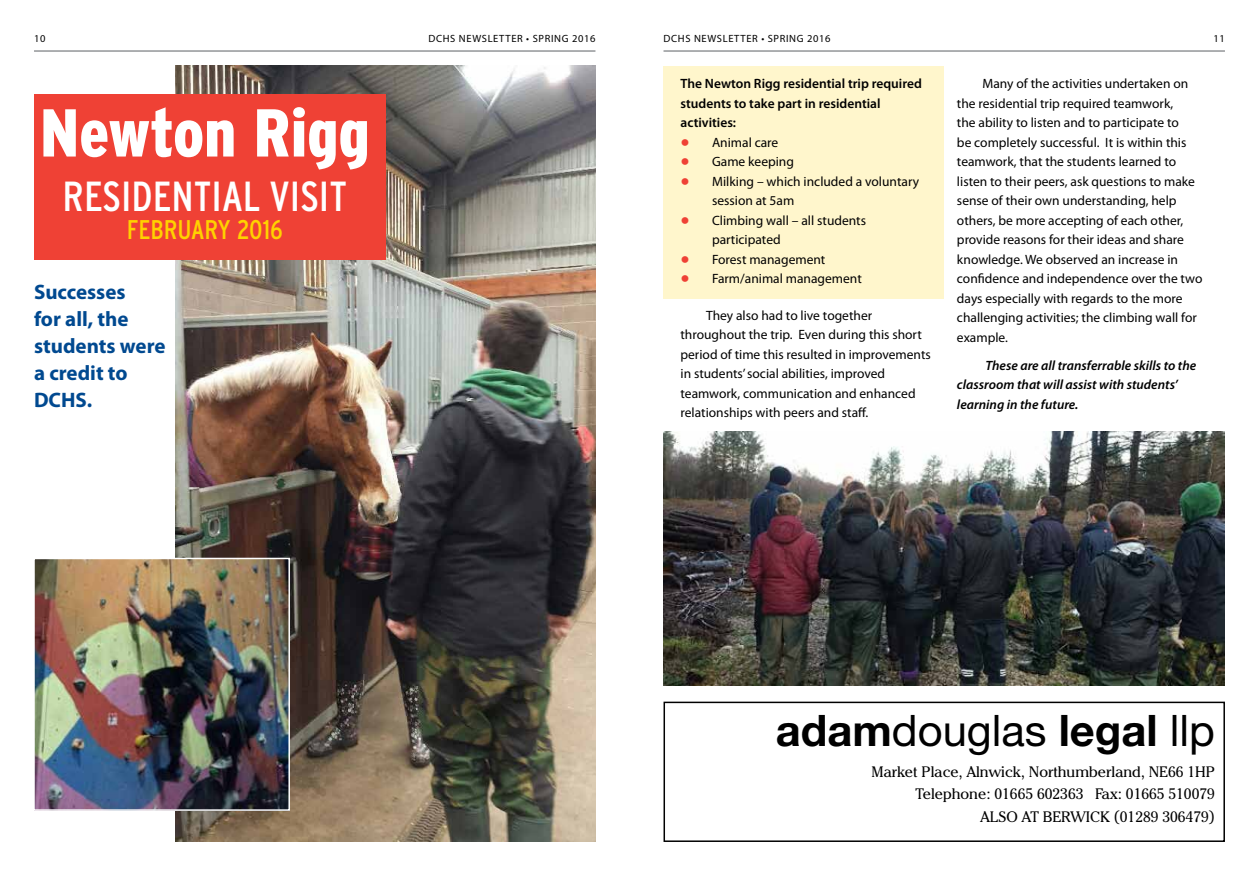
<style>
.page{position:relative;width:1259px;height:893px;background:#fff}
.page>*{position:absolute;margin:0;border:0;box-sizing:border-box;transform-origin:0 0}
.t1{font:900 condensed 67.5px "Interstate";color:#fff}
.t2{font:43.5px "Helvetica Neue CELT";color:#000}
.t3{font:condensed 42px "Interstate";color:#fff}
.t4{font:condensed 27px "Interstate";color:#ffd200}
.t5{font:700 21px/27px "Myriad Pro";color:#004990}
.t6{font:15px/22.5px "Cheltenham IT Cby BT";color:#000;text-align:right}
.t7{font:13.5px/19.5px "Myriad Pro";color:#000}
.t8{font:italic 600 13.5px/19.5px "Myriad Pro";color:#000}
.t9{font:600 13.5px/19.5px "Myriad Pro";color:#000}
.t10{font:13.5px "Newspaper Pi BT";color:#ef4135}
.t11{font:10.5px "Myriad Pro";letter-spacing:.06em;color:#000}
.s1{font-weight:700}
</style>
<div class="page">
<div style="left:663px;top:66px;width:281px;height:232px;background:#fff6cc"></div>
<hr style="left:663px;top:50px;width:562px;height:2px;background:#939598">
<hr style="left:34px;top:50px;width:561px;height:2px;background:#939598">
<div style="left:663px;top:702px;width:562px;height:140px;border:2px solid #000"></div>
<img style="left:176px;top:66px;width:419px;height:776px">
<div style="left:34px;top:94px;width:352px;height:166px;background:#ef4135"></div>
<img style="left:663px;top:432px;width:562px;height:253px">
<img style="left:36px;top:561px;width:251px;height:247px">
<div style="left:33px;top:558px;width:257px;height:253px;border:2px solid #fff"></div>
<p class="t11" style="left:34px;top:32px;width:13px">10</p>
<p class="t11" style="left:428px;top:32px;width:168px">DCHS NEWSLETTER • SPRING 2016</p>
<p class="t11" style="left:663px;top:32px;width:168px">DCHS NEWSLETTER • SPRING 2016</p>
<p class="t11" style="left:1213px;top:32px;width:13px">11</p>
<h1 class="t1" style="left:40px;top:95px;width:331px">Newton Rigg</h1>
<h3 class="t3" style="left:63px;top:172px;width:286px">RESIDENTIAL VISIT</h3>
<h3 class="t4" style="left:127px;top:214px;width:157px">FEBRUARY 2016</h3>
<h3 class="t5" style="left:34px;top:277px;width:133px">Successes<br>for all, the students were a credit to<br>DCHS.</h3>
<p class="t9" style="left:680px;top:74px;width:243px">The Newton Rigg residential trip required students to take part in residential activities:</p>
<p class="t10" style="left:680px;top:135px;width:11px">q</p>
<p class="t7" style="left:712px;top:132px;width:68px">Animal care</p>
<p class="t10" style="left:680px;top:154px;width:11px">q</p>
<p class="t7" style="left:712px;top:152px;width:83px">Game keeping</p>
<p class="t10" style="left:680px;top:174px;width:11px">q</p>
<p class="t7" style="left:712px;top:171px;width:209px">Milking – which included a voluntary session at 5am</p>
<p class="t10" style="left:680px;top:213px;width:11px">q</p>
<p class="t7" style="left:712px;top:210px;width:156px">Climbing wall – all students participated</p>
<p class="t10" style="left:680px;top:252px;width:11px">q</p>
<p class="t7" style="left:712px;top:249px;width:115px">Forest management</p>
<p class="t10" style="left:680px;top:271px;width:11px">q</p>
<p class="t7" style="left:712px;top:269px;width:151px">Farm/animal management</p>
<p class="t7" style="left:680px;top:305px;width:252px;text-indent:26px">They also had to live together throughout the trip. Even during this short period of time this resulted in improvements in students’ social abilities, improved teamwork, communication and enhanced relationships with peers and staff.</p>
<p class="t7" style="left:957px;top:74px;width:247px;text-indent:26px">Many of the activities undertaken on the residential trip required teamwork,<br>the ability to listen and to participate to<br>be completely successful. It is within this teamwork, that the students learned to listen to their peers, ask questions to make sense of their own understanding, help others, be more accepting of each other, provide reasons for their ideas and share knowledge. We observed an increase in confidence and independence over the two days especially with regards to the more challenging activities; the climbing wall for example.</p>
<p class="t8" style="left:957px;top:355px;width:241px;text-indent:28px">These are all transferrable skills to the classroom that will assist with students’ learning in the future.</p>
<h2 class="t2" style="left:776px;top:704px;width:440px"><span class="s1">adam</span>douglas <span class="s1">legal</span> llp</h2>
<p class="t6" style="left:871px;top:760px;width:345px">Market Place, Alnwick, Northumberland, NE66 1HP<br>Telephone: 01665 602363 Fax: 01665 510079<br>ALSO AT BERWICK (01289 306479)</p>
</div>
